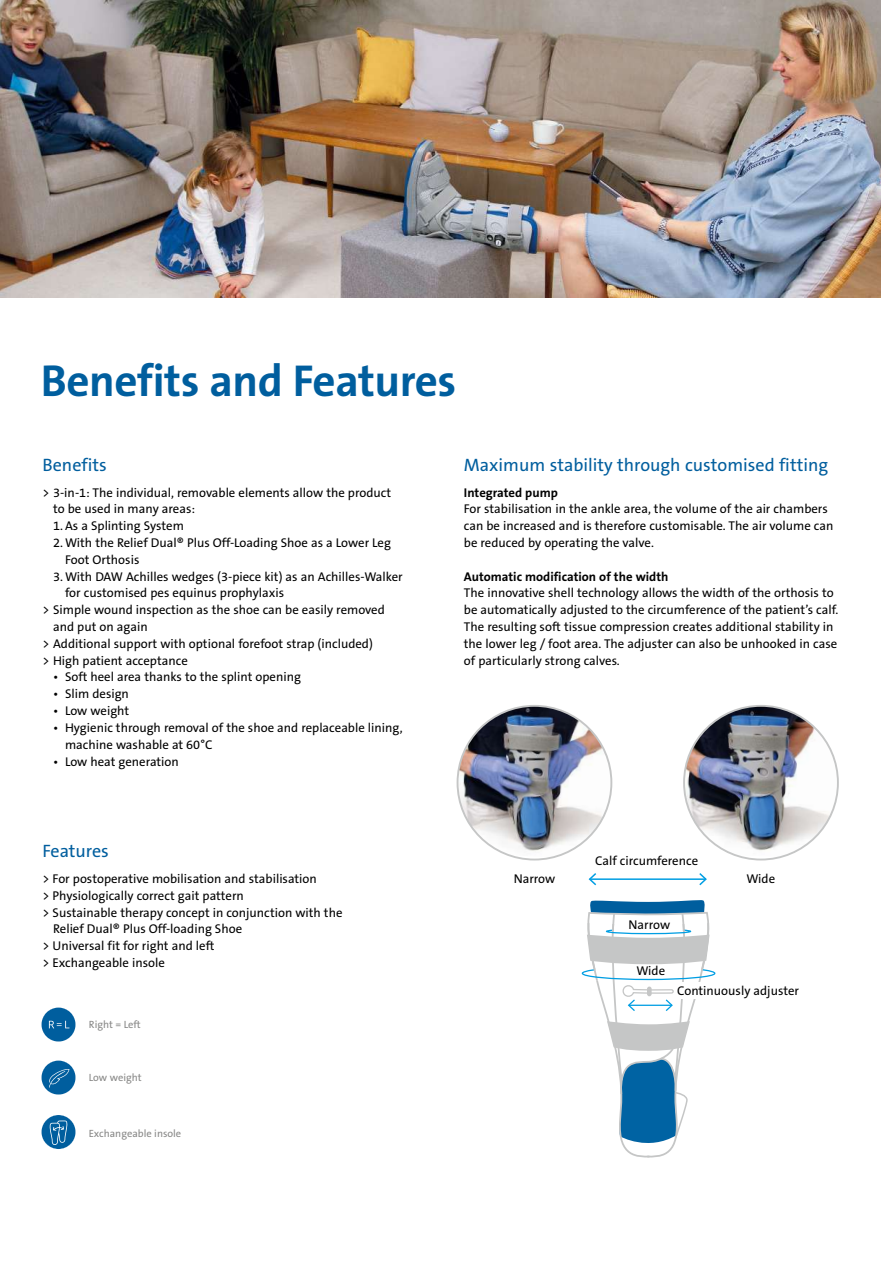
<style>
.page{position:relative;width:881px;height:1263px;background:#fff}
.page>*{position:absolute;margin:0;border:0;box-sizing:border-box;transform-origin:0 0}
.t1{font:700 45px "The Sans B Plus W7";letter-spacing:-.01em;color:#005e9e}
.t2{font:18px "The Sans B Plus W5 Plain";color:#005e9e}
.t3{font:12.75px/16.8px "The Sans B Plus W5 Plain";color:#000}
.t4{font:700 12.75px "The Sans B Plus W7";color:#000}
.t5{font:10.5px "The Sans B Plus W5 Plain";color:#878786}
</style>
<div class="page">
<img style="left:0;top:0;width:880px;height:298px">
<svg style="left:581px;top:900px;width:134px;height:258px"></svg>
<div style="left:646px;top:986px;width:5px;height:10px;background:#c5c6c6;border-radius:2px"></div>
<img style="left:685px;top:706px;width:152px;height:151px">
<img style="left:459px;top:706px;width:152px;height:151px">
<hr style="left:589px;top:878px;width:116px;height:2px;background:#009ee3">
<svg style="left:588px;top:873px;width:9px;height:13px"></svg>
<svg style="left:697px;top:873px;width:10px;height:13px"></svg>
<div style="left:41px;top:1060px;width:34px;height:34px;background:#005e9e;border-radius:50%"></div>
<svg style="left:49px;top:1069px;width:20px;height:18px"></svg>
<div style="left:41px;top:1007px;width:34px;height:34px;background:#005e9e;border-radius:50%"></div>
<svg style="left:49px;top:1021px;width:20px;height:7px"></svg>
<div style="left:41px;top:1115px;width:34px;height:34px;background:#005e9e;border-radius:50%"></div>
<svg style="left:50px;top:1120px;width:17px;height:25px"></svg>
<h1 class="t1" style="left:41px;top:352px;width:417px">Benefits and Features</h1>
<h2 class="t2" style="left:43px;top:453px;width:66px">Benefits</h2>
<p class="t3" style="left:53px;top:484px;width:339px;text-indent:-11px">&gt; 3-in-1: The individual, removable elements allow the product to be used in many areas:</p>
<p class="t3" style="left:53px;top:518px;width:132px">1. As a Splinting System</p>
<p class="t3" style="left:65px;top:534px;width:327px;text-indent:-12px">2. With the Relief Dual® Plus Off-Loading Shoe as a Lower Leg<br>Foot Orthosis</p>
<p class="t3" style="left:53px;top:568px;width:351px">3. With DAW Achilles wedges (3-piece kit) as an Achilles-Walker</p>
<p class="t3" style="left:65px;top:585px;width:220px">for customised pes equinus prophylaxis</p>
<p class="t3" style="left:43px;top:602px;width:343px">&gt; Simple wound inspection as the shoe can be easily removed</p>
<p class="t3" style="left:53px;top:618px;width:96px">and put on again</p>
<p class="t3" style="left:43px;top:635px;width:332px">&gt; Additional support with optional forefoot strap (included)</p>
<p class="t3" style="left:43px;top:652px;width:147px">&gt; High patient acceptance</p>
<p class="t3" style="left:53px;top:669px;width:249px">• Soft heel area thanks to the splint opening</p>
<p class="t3" style="left:53px;top:686px;width:77px">• Slim design</p>
<p class="t3" style="left:53px;top:702px;width:78px">• Low weight</p>
<p class="t3" style="left:65px;top:719px;width:339px;text-indent:-12px">• Hygienic through removal of the shoe and replaceable lining, machine washable at 60°C</p>
<p class="t3" style="left:53px;top:753px;width:127px">• Low heat generation</p>
<h2 class="t2" style="left:463px;top:453px;width:365px">Maximum stability through customised fitting</h2>
<p class="t4" style="left:463px;top:484px;width:95px">Integrated pump</p>
<p class="t3" style="left:463px;top:501px;width:371px">For stabilisation in the ankle area, the volume of the air chambers can be increased and is therefore customisable. The air volume can be reduced by operating the valve.</p>
<p class="t4" style="left:463px;top:568px;width:206px">Automatic modification of the width</p>
<p class="t3" style="left:463px;top:585px;width:376px">The innovative shell technology allows the width of the orthosis to be automatically adjusted to the circumference of the patient’s calf.<br>The resulting soft tissue compression creates additional stability in the lower leg / foot area. The adjuster can also be unhooked in case of particularly strong calves.</p>
<h2 class="t2" style="left:43px;top:839px;width:68px">Features</h2>
<p class="t3" style="left:43px;top:870px;width:276px">&gt; For postoperative mobilisation and stabilisation</p>
<p class="t3" style="left:43px;top:887px;width:203px">&gt; Physiologically correct gait pattern</p>
<p class="t3" style="left:43px;top:904px;width:301px">&gt; Sustainable therapy concept in conjunction with the</p>
<p class="t3" style="left:53px;top:921px;width:190px">Relief Dual® Plus Off-loading Shoe</p>
<p class="t3" style="left:43px;top:938px;width:173px">&gt; Universal fit for right and left</p>
<p class="t3" style="left:43px;top:954px;width:124px">&gt; Exchangeable insole</p>
<p class="t5" style="left:89px;top:1018px;width:53px">Right = Left</p>
<p class="t5" style="left:89px;top:1071px;width:54px">Low weight</p>
<p class="t5" style="left:89px;top:1127px;width:94px">Exchangeable insole</p>
<p class="t3" style="left:595px;top:853px;width:104px">Calf circumference</p>
<p class="t3" style="left:513px;top:870px;width:43px">Narrow</p>
<p class="t3" style="left:746px;top:870px;width:30px">Wide</p>
<p class="t3" style="left:628px;top:917px;width:43px">Narrow</p>
<p class="t3" style="left:636px;top:963px;width:30px">Wide</p>
<p class="t3" style="left:677px;top:982px;width:123px">Continuously adjuster</p>
</div>
